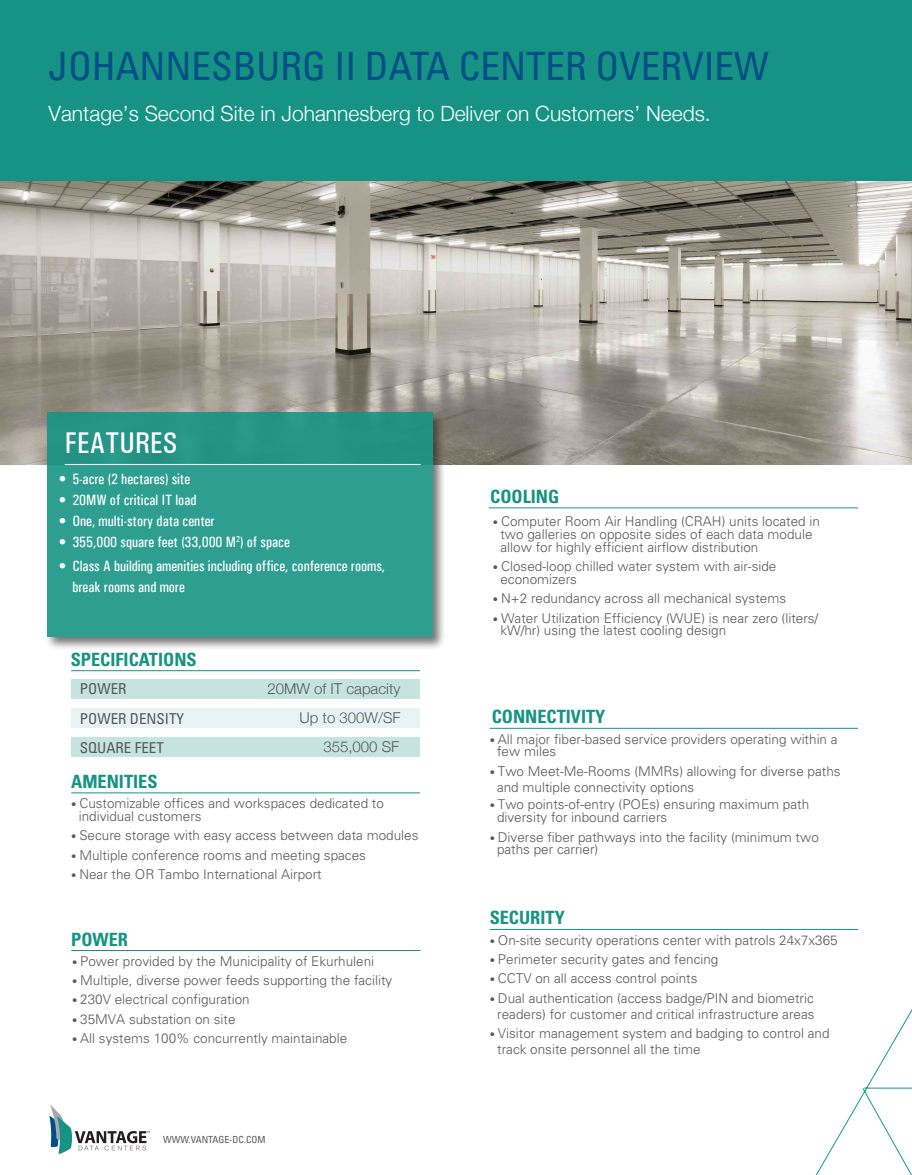
<style>
.page{position:relative;width:912px;height:1175px;background:#fff}
.page>*{position:absolute;margin:0;border:0;box-sizing:border-box;transform-origin:0 0}
.page_header{font:condensed 39px "Univers LT Std";color:#014f87}
.sub_head_white{font:500 condensed 30px "Univers";color:#fff}
.page_header-2{font:300 21px "Helvetica Neue";color:#fff}
.sub_head_green{font:700 condensed 18.3px "Univers LT Std";color:#179385}
.t1{font:500 condensed 15px/21px "Univers";color:#fff}
.DM_COPY{font:300 15px "Helvetica Neue";color:#57585a}
.DM_COPY-2{font:condensed 15px "Univers LT Std";color:#57585a}
.DM_COPY-3{font:300 13.5px/12.8px "Univers LT Std";color:#57585a}
.body{font:condensed 9.75px "Univers LT Std";color:#57585a}
.s1{font-size:10.5px}
</style>
<div class="page">
<svg style="left:49px;top:1105px;width:101px;height:49px"></svg>
<img style="left:1px;top:180px;width:910px;height:284px">
<div style="left:0;top:0;width:912px;height:180px;background:#179385"></div>
<div style="left:45px;top:410px;width:401px;height:240px;background:#231f20;opacity:.7"></div>
<div style="left:47px;top:413px;width:386px;height:224px;background:linear-gradient(to right,#2c9c8f,#2c9b8e)"></div>
<hr style="left:65px;top:464px;width:356px;height:1px;background:#fff">
<hr style="left:489px;top:507px;width:369px;height:1px;background:#179385">
<svg style="left:690px;top:928px;width:222px;height:246px"></svg>
<hr style="left:71px;top:670px;width:349px;height:1px;background:#179385">
<div style="left:71px;top:679px;width:349px;height:19px;background:#c5e4e0"></div>
<div style="left:71px;top:708px;width:349px;height:19px;background:#e8f4f3"></div>
<div style="left:71px;top:737px;width:349px;height:20px;background:#c5e4e0"></div>
<hr style="left:71px;top:792px;width:349px;height:1px;background:#179385">
<hr style="left:490px;top:728px;width:368px;height:1px;background:#179385">
<hr style="left:490px;top:929px;width:368px;height:1px;background:#179385">
<hr style="left:71px;top:950px;width:350px;height:1px;background:#179385">
<p class="page_header" style="left:49px;top:42px;width:722px">JOHANNESBURG II DATA CENTER OVERVIEW</p>
<p class="page_header-2" style="left:49px;top:96px;width:664px">Vantage’s Second Site in Johannesberg to Deliver on Customers’ Needs.</p>
<p class="sub_head_white" style="left:65px;top:425px;width:114px">FEATURES</p>
<p class="t1" style="left:59px;top:468px;width:133px">• 5-acre (2 hectares) site</p>
<p class="t1" style="left:59px;top:489px;width:139px">• 20MW of critical IT load</p>
<p class="t1" style="left:59px;top:510px;width:157px">• One, multi-story data center</p>
<p class="t1" style="left:59px;top:531px;width:233px">• 355,000 square feet (33,000 M<sup>2</sup>) of space</p>
<p class="t1" style="left:72px;top:555px;width:314px;text-indent:-13px">• Class A building amenities including office, conference rooms, break rooms and more</p>
<p class="sub_head_green" style="left:71px;top:648px;width:127px">SPECIFICATIONS</p>
<p class="DM_COPY-2" style="left:80px;top:679px;width:48px">POWER</p>
<p class="DM_COPY" style="left:267px;top:676px;width:134px">20MW of IT capacity</p>
<p class="DM_COPY-2" style="left:80px;top:708px;width:106px">POWER DENSITY</p>
<p class="DM_COPY" style="left:300px;top:705px;width:103px">Up to 300W/SF</p>
<p class="DM_COPY" style="left:323px;top:735px;width:77px">355,000 SF</p>
<p class="sub_head_green" style="left:71px;top:770px;width:88px">AMENITIES</p>
<p class="DM_COPY-3" style="left:79px;top:797px;width:307px;text-indent:-8px"><span class="s1">•</span> Customizable offices and workspaces dedicated to individual customers</p>
<p class="DM_COPY-3" style="left:71px;top:829px;width:349px"><span class="s1">•</span> Secure storage with easy access between data modules</p>
<p class="DM_COPY-3" style="left:71px;top:848px;width:296px"><span class="s1">•</span> Multiple conference rooms and meeting spaces</p>
<p class="DM_COPY-3" style="left:71px;top:867px;width:252px"><span class="s1">•</span> Near the OR Tambo International Airport</p>
<p class="sub_head_green" style="left:71px;top:928px;width:58px">POWER</p>
<p class="DM_COPY-3" style="left:72px;top:954px;width:304px"><span class="s1">•</span> Power provided by the Municipality of Ekurhuleni</p>
<p class="DM_COPY-3" style="left:72px;top:974px;width:322px"><span class="s1">•</span> Multiple, diverse power feeds supporting the facility</p>
<p class="DM_COPY-3" style="left:72px;top:993px;width:179px"><span class="s1">•</span> 230V electrical configuration</p>
<p class="DM_COPY-3" style="left:72px;top:1012px;width:165px"><span class="s1">•</span> 35MVA substation on site</p>
<p class="DM_COPY-3" style="left:72px;top:1032px;width:277px"><span class="s1">•</span> All systems 100% concurrently maintainable</p>
<p class="body" style="left:163px;top:1133px;width:104px">WWW.VANTAGE-DC.COM</p>
<p class="sub_head_green" style="left:490px;top:485px;width:71px">COOLING</p>
<p class="DM_COPY-3" style="left:500px;top:515px;width:321px;text-indent:-8px"><span class="s1">•</span> Computer Room Air Handling (CRAH) units located in two galleries on opposite sides of each data module allow for highly efficient airflow distribution</p>
<p class="DM_COPY-3" style="left:500px;top:560px;width:277px;text-indent:-8px"><span class="s1">•</span> Closed-loop chilled water system with air-side economizers</p>
<p class="DM_COPY-3" style="left:493px;top:592px;width:295px"><span class="s1">•</span> N+2 redundancy across all mechanical systems</p>
<p class="DM_COPY-3" style="left:500px;top:611px;width:319px;text-indent:-8px"><span class="s1">•</span> Water Utilization Efficiency (WUE) is near zero (liters/ kW/hr) using the latest cooling design</p>
<p class="sub_head_green" style="left:492px;top:705px;width:115px">CONNECTIVITY</p>
<p class="DM_COPY-3" style="left:497px;top:732px;width:342px;text-indent:-7px"><span class="s1">•</span> All major fiber-based service providers operating within a few miles</p>
<p class="DM_COPY-3" style="left:497px;top:763px;width:345px;line-height:16.2px;text-indent:-7px"><span class="s1">•</span> Two Meet-Me-Rooms (MMRs) allowing for diverse paths and multiple connectivity options</p>
<p class="DM_COPY-3" style="left:497px;top:798px;width:314px;text-indent:-7px"><span class="s1">•</span> Two points-of-entry (POEs) ensuring maximum path diversity for inbound carriers</p>
<p class="DM_COPY-3" style="left:497px;top:830px;width:323px;text-indent:-7px"><span class="s1">•</span> Diverse fiber pathways into the facility (minimum two paths per carrier)</p>
<p class="sub_head_green" style="left:490px;top:906px;width:77px">SECURITY</p>
<p class="DM_COPY-3" style="left:490px;top:933px;width:350px"><span class="s1">•</span> On-site security operations center with patrols 24x7x365</p>
<p class="DM_COPY-3" style="left:490px;top:952px;width:230px"><span class="s1">•</span> Perimeter security gates and fencing</p>
<p class="DM_COPY-3" style="left:490px;top:972px;width:209px"><span class="s1">•</span> CCTV on all access control points</p>
<p class="DM_COPY-3" style="left:490px;top:989px;width:326px;line-height:16.2px;text-align:center"><span class="s1">•</span> Dual authentication (access badge/PIN and biometric readers) for customer and critical infrastructure areas</p>
<p class="DM_COPY-3" style="left:497px;top:1025px;width:334px;line-height:16.2px;text-indent:-8px"><span class="s1">•</span> Visitor management system and badging to control and track onsite personnel all the time</p>
</div>
